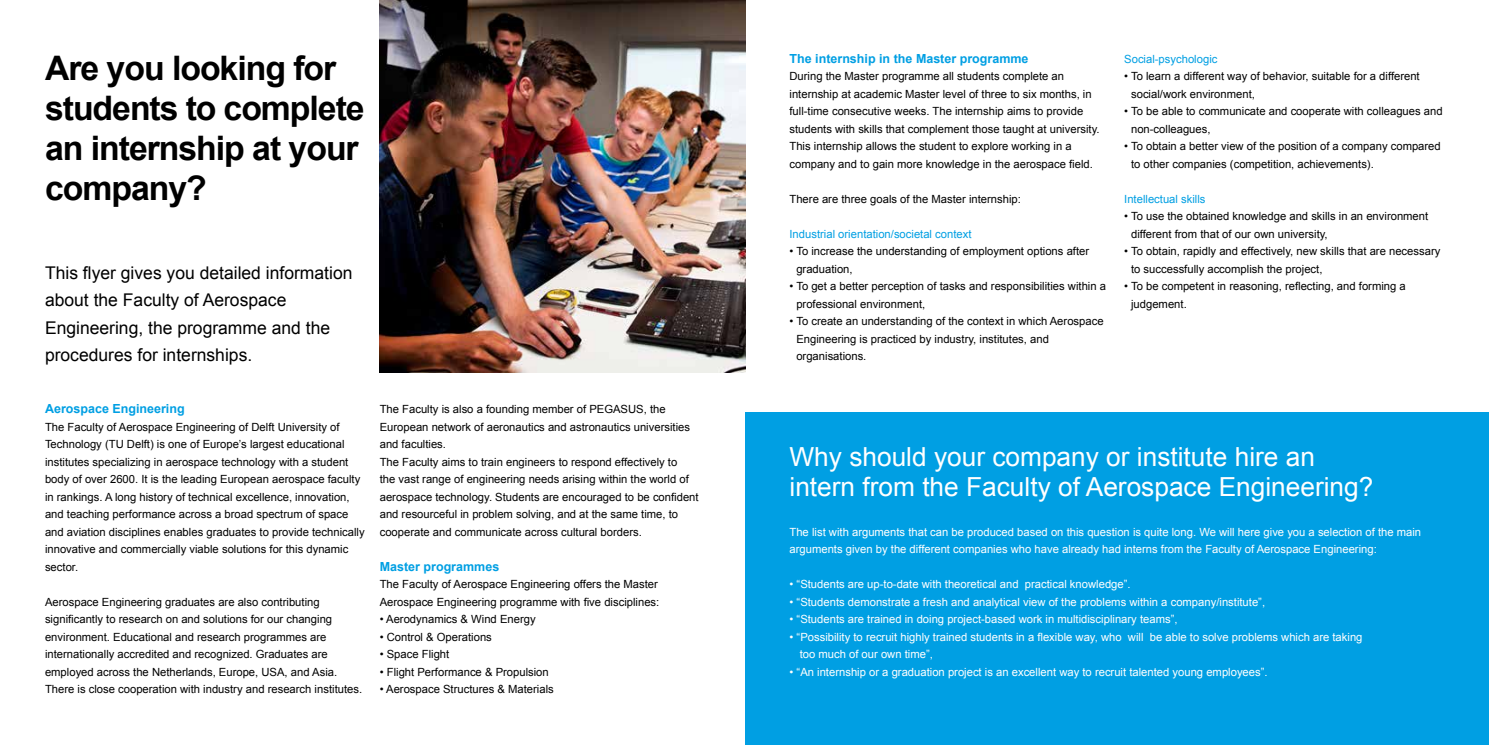
<style>
.page{position:relative;width:1489px;height:745px;background:#fff}
.page>*{position:absolute;margin:0;border:0;box-sizing:border-box;transform-origin:0 0}
.t1{font:700 33.75px/40px "Arial";letter-spacing:-.03em;color:#000}
.t2{font:26.25px/30px "Arial";color:#fff}
.t3{font:17.5px/27.5px "Arial";color:#000}
.t4{font:700 12.5px "Arial";color:#009fe3}
.t5{font:11.25px/17.5px "Arial";color:#000}
.t6{font:11.25px/17.5px "Arial";color:#fff}
.t7{font:11.25px "Arial";color:#009fe3}
</style>
<div class="page">
<img style="left:380px;top:0;width:365px;height:372px">
<div style="left:745px;top:412px;width:743px;height:332px;background:#009fe3"></div>
<h1 class="t1" style="left:45px;top:49px;width:321px">Are you looking for students to complete an internship at your company?</h1>
<h3 class="t3" style="left:45px;top:259px;width:309px">This flyer gives you detailed information about the Faculty of Aerospace Engineering, the programme and the procedures for internships.</h3>
<p class="t4" style="left:45px;top:400px;width:141px">Aerospace Engineering</p>
<p class="t5" style="left:45px;top:417px;width:321px">The Faculty of Aerospace Engineering of Delft University of Technology (TU Delft) is one of Europe’s largest educational institutes specializing in aerospace technology with a student body of over 2600. It is the leading European aerospace faculty in rankings. A long history of technical excellence, innovation, and teaching performance across a broad spectrum of space and aviation disciplines enables graduates to provide technically innovative and commercially viable solutions for this dynamic sector.</p>
<p class="t5" style="left:45px;top:592px;width:319px">Aerospace Engineering graduates are also contributing significantly to research on and solutions for our changing environment. Educational and research programmes are internationally accredited and recognized. Graduates are employed across the Netherlands, Europe, USA, and Asia.<br>There is close cooperation with industry and research institutes.</p>
<p class="t5" style="left:380px;top:400px;width:320px">The Faculty is also a founding member of PEGASUS, the European network of aeronautics and astronautics universities and faculties.<br>The Faculty aims to train engineers to respond effectively to<br>the vast range of engineering needs arising within the world of aerospace technology. Students are encouraged to be confident and resourceful in problem solving, and at the same time, to cooperate and communicate across cultural borders.</p>
<p class="t4" style="left:380px;top:557px;width:121px">Master programmes</p>
<p class="t5" style="left:380px;top:575px;width:281px">The Faculty of Aerospace Engineering offers the Master<br>Aerospace Engineering programme with five disciplines:</p>
<p class="t5" style="left:380px;top:610px;width:157px">• Aerodynamics &amp; Wind Energy</p>
<p class="t5" style="left:380px;top:627px;width:114px">• Control &amp; Operations</p>
<p class="t5" style="left:380px;top:645px;width:71px">• Space Flight</p>
<p class="t5" style="left:380px;top:662px;width:170px">• Flight Performance &amp; Propulsion</p>
<p class="t5" style="left:380px;top:680px;width:176px">• Aerospace Structures &amp; Materials</p>
<p class="t4" style="left:789px;top:50px;width:240px">The internship in the Master programme</p>
<p class="t5" style="left:789px;top:67px;width:311px">During the Master programme all students complete an internship at academic Master level of three to six months, in full-time consecutive weeks. The internship aims to provide students with skills that complement those taught at university.<br>This internship allows the student to explore working in a company and to gain more knowledge in the aerospace field.</p>
<p class="t5" style="left:789px;top:190px;width:233px">There are three goals of the Master internship:</p>
<p class="t7" style="left:789px;top:226px;width:183px">Industrial orientation/societal context</p>
<p class="t5" style="left:796px;top:242px;width:294px;text-indent:-7px">• To increase the understanding of employment options after graduation,</p>
<p class="t5" style="left:796px;top:277px;width:311px;text-indent:-7px">• To get a better perception of tasks and responsibilities within a professional environment,</p>
<p class="t5" style="left:796px;top:312px;width:309px;text-indent:-7px">• To create an understanding of the context in which Aerospace<br>Engineering is practiced by industry, institutes, and organisations.</p>
<p class="t7" style="left:1124px;top:51px;width:95px">Social-psychologic</p>
<p class="t5" style="left:1131px;top:67px;width:290px;text-indent:-7px">• To learn a different way of behavior, suitable for a different social/work environment,</p>
<p class="t5" style="left:1131px;top:102px;width:313px;text-indent:-7px">• To be able to communicate and cooperate with colleagues and non-colleagues,</p>
<p class="t5" style="left:1131px;top:138px;width:311px;text-indent:-7px">• To obtain a better view of the position of a company compared to other companies (competition, achievements).</p>
<p class="t7" style="left:1124px;top:191px;width:83px">Intellectual skills</p>
<p class="t5" style="left:1131px;top:208px;width:299px;text-indent:-7px">• To use the obtained knowledge and skills in an environment different from that of our own university,</p>
<p class="t5" style="left:1131px;top:243px;width:311px;text-indent:-7px">• To obtain, rapidly and effectively, new skills that are necessary to successfully accomplish the project,</p>
<p class="t5" style="left:1131px;top:278px;width:276px;text-indent:-7px">• To be competent in reasoning, reflecting, and forming a judgement.</p>
<h2 class="t2" style="left:789px;top:441px;width:585px">Why should your company or institute hire an intern from the Faculty of Aerospace Engineering?</h2>
<p class="t6" style="left:789px;top:522px;width:633px">The list with arguments that can be produced based on this question is quite long. We will here give you a selection of the main arguments given by the different companies who have already had interns from the Faculty of Aerospace Engineering:</p>
<p class="t6" style="left:789px;top:575px;width:342px">• “Students are up-to-date with theoretical and practical knowledge”.</p>
<p class="t6" style="left:789px;top:592px;width:477px">• “Students demonstrate a fresh and analytical view of the problems within a company/institute”,</p>
<p class="t6" style="left:789px;top:610px;width:389px">• “Students are trained in doing project-based work in multidisciplinary teams”,</p>
<p class="t6" style="left:799px;top:627px;width:564px;text-indent:-10px">• “Possibility to recruit highly trained students in a flexible way, who will be able to solve problems which are taking too much of our own time”,</p>
<p class="t6" style="left:789px;top:662px;width:479px">• “An internship or a graduation project is an excellent way to recruit talented young employees”.</p>
</div>
